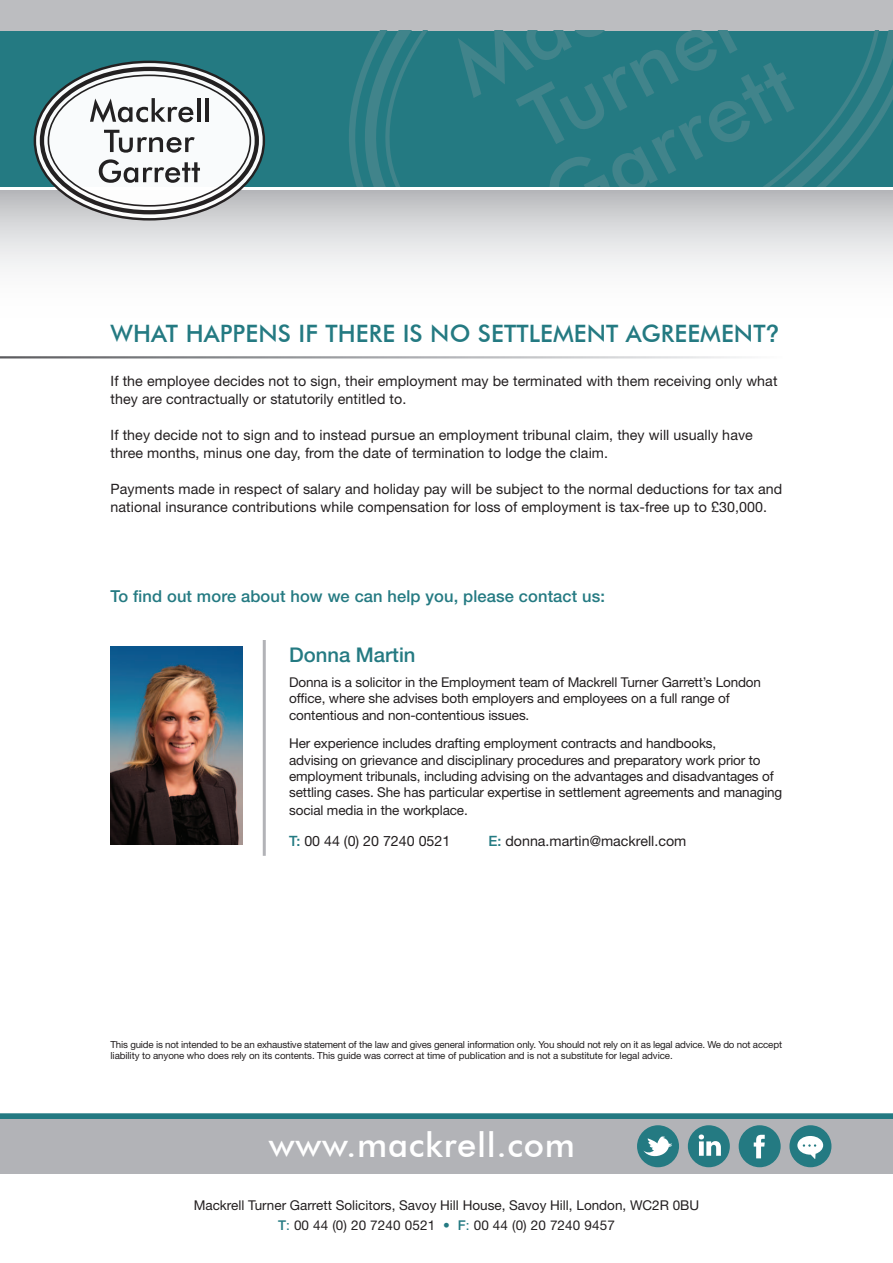
<style>
.page{position:relative;width:893px;height:1263px;background:#fff}
.page>*{position:absolute;margin:0;border:0;box-sizing:border-box;transform-origin:0 0}
.t1{font:500 34.5px "Futura BT";letter-spacing:.02em;color:#fff}
.t2{font:500 24px "Futura BT";letter-spacing:.005em;color:#247a82}
.t3{font:500 20.25px "Helvetica Neue";color:#247a82}
.t4{font:500 16.5px "Helvetica Neue";letter-spacing:.01em;color:#247a82}
.t5{font:14.25px/18px "Helvetica Neue";letter-spacing:.005em;color:#231f20}
.t6{font:13.5px/16.2px "Helvetica Neue";letter-spacing:-.01em;color:#231f20}
.t7{font:13.5px "Helvetica Neue";letter-spacing:.01em;color:#231f20}
.t8{font:9.75px/11.7px "Helvetica Neue";letter-spacing:-.02em;color:#231f20}
.s1{font-family:"Helvetica Neue"}
.s2{font-weight:500;color:#247a82}
.s3{color:#247a82}
</style>
<div class="page">
<svg style="left:0;top:190px;width:893px;height:79px"></svg>
<div style="left:0;top:0;width:893px;height:36px;background:#bcbdc0"></div>
<div style="left:0;top:31px;width:893px;height:155px;background:#247a82"></div>
<svg style="left:34px;top:61px;width:231px;height:160px"></svg>
<svg style="left:349px;top:88px;width:7px;height:96px"></svg>
<svg style="left:356px;top:31px;width:537px;height:155px"></svg>
<svg style="left:458px;top:31px;width:337px;height:155px"></svg>
<div style="left:0;top:1113px;width:893px;height:6px;background:#247a82"></div>
<div style="left:0;top:1119px;width:893px;height:54px;background:#b2b3b7"></div>
<div style="left:739px;top:1125px;width:42px;height:42px;background:#247a82;border-radius:50%"></div>
<div style="left:789px;top:1125px;width:42px;height:42px;background:#247a82;border-radius:50%"></div>
<div style="left:637px;top:1125px;width:42px;height:42px;background:#247a82;border-radius:50%"></div>
<div style="left:688px;top:1125px;width:42px;height:42px;background:#247a82;border-radius:50%"></div>
<svg style="left:643px;top:1136px;width:29px;height:21px"></svg>
<svg style="left:699px;top:1134px;width:22px;height:22px"></svg>
<svg style="left:754px;top:1135px;width:11px;height:23px"></svg>
<svg style="left:797px;top:1136px;width:26px;height:23px"></svg>
<img style="left:111px;top:647px;width:131px;height:197px">
<hr style="left:263px;top:640px;width:3px;height:216px;background:#b2b3b7">
<p class="t2" style="left:111px;top:319px;width:670px">WHAT HAPPENS IF THERE IS NO SETTLEMENT AGREEMENT<span class="s1">?</span></p>
<p class="t5" style="left:111px;top:372px;width:668px">If the employee decides not to sign, their employment may be terminated with them receiving only what they are contractually or statutorily entitled to.</p>
<p class="t5" style="left:111px;top:426px;width:644px">If they decide not to sign and to instead pursue an employment tribunal claim, they will usually have three months, minus one day, from the date of termination to lodge the claim.</p>
<p class="t5" style="left:111px;top:480px;width:673px">Payments made in respect of salary and holiday pay will be subject to the normal deductions for tax and national insurance contributions while compensation for loss of employment is tax-free up to £30,000.</p>
<p class="t4" style="left:111px;top:586px;width:496px">To find out more about how we can help you, please contact us:</p>
<p class="t3" style="left:289px;top:643px;width:128px">Donna Martin</p>
<p class="t6" style="left:289px;top:674px;width:473px">Donna is a solicitor in the Employment team of Mackrell Turner Garrett’s London office, where she advises both employers and employees on a full range of contentious and non-contentious issues.</p>
<p class="t6" style="left:289px;top:735px;width:495px">Her experience includes drafting employment contracts and handbooks,<br>advising on grievance and disciplinary procedures and preparatory work prior to employment tribunals, including advising on the advantages and disadvantages of settling cases. She has particular expertise in settlement agreements and managing</p>
<p class="t6" style="left:289px;top:802px;width:180px">social media in the workplace.</p>
<p class="t5" style="left:289px;top:831px;width:163px"><span class="s2">T:</span> 00 44 (0) 20 7240 0521</p>
<p class="t5" style="left:489px;top:831px;width:199px"><span class="s2">E:</span> donna.martin@mackrell.com</p>
<p class="t8" style="left:111px;top:1038px;width:673px">This guide is not intended to be an exhaustive statement of the law and gives general information only. You should not rely on it as legal advice. We do not accept liability to anyone who does rely on its contents. This guide was correct at time of publication and is not a substitute for legal advice.</p>
<p class="t1" style="left:269px;top:1124px;width:308px">www.mackrell.com</p>
<p class="t6" style="left:194px;top:1197px;width:507px">Mackrell Turner Garrett Solicitors, Savoy Hill House, Savoy Hill, London, WC2R 0BU</p>
<p class="t7" style="left:278px;top:1217px;width:338px"><span class="s2">T</span><span class="s3">:</span> 00 44 (0) 20 7240 0521 <span class="s3">•</span> <span class="s2">F</span><span class="s3">:</span> 00 44 (0) 20 7240 9457</p>
</div>
